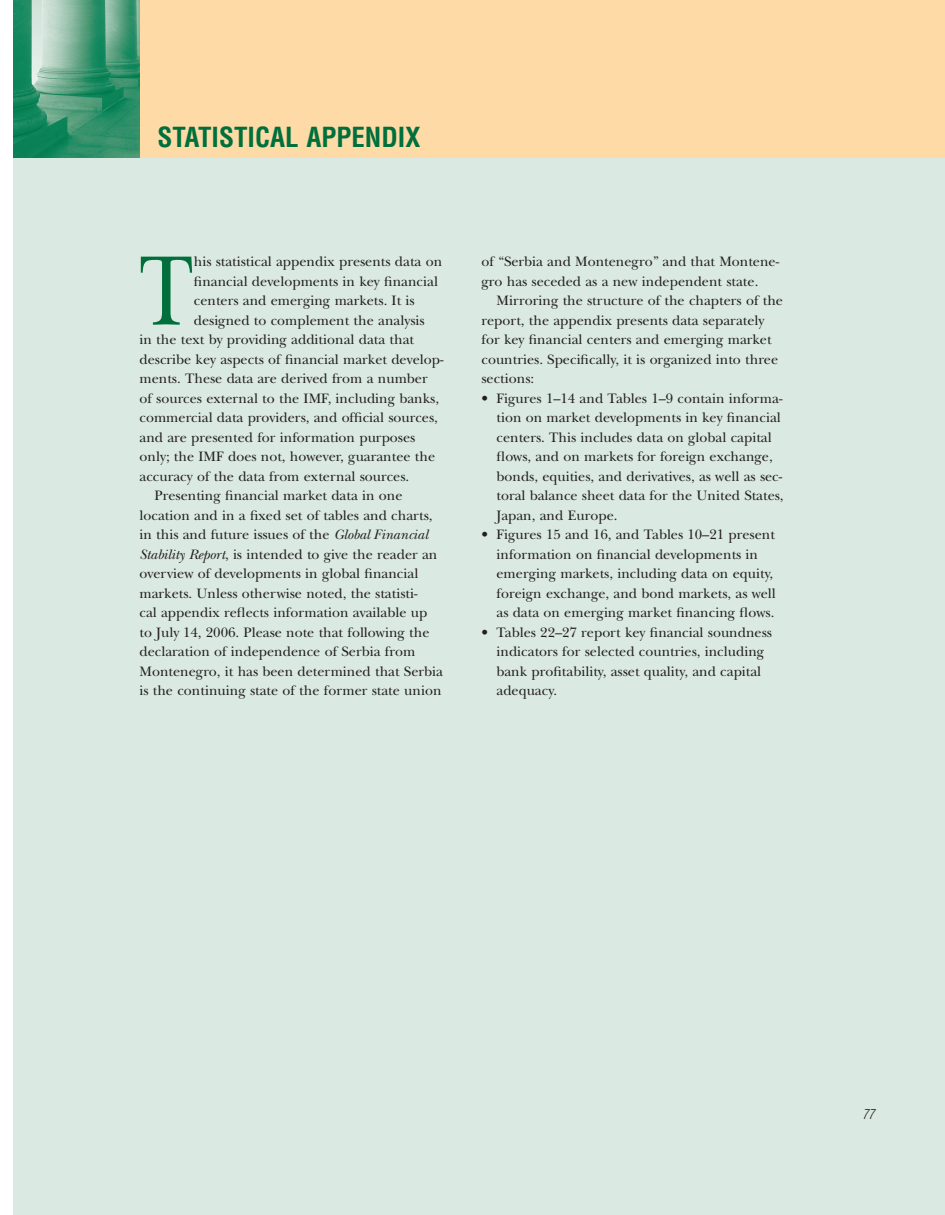
<style>
.page{position:relative;width:945px;height:1215px;background:#fff}
.page>*{position:absolute;margin:0;border:0;box-sizing:border-box;transform-origin:0 0}
.t1{font:102.9px "New Baskerville";color:#006f3c;scale:.8 1}
.t2{font:700 condensed 27px "Helvetica";color:#006f3c}
.t3{font:14.25px/19.5px "New Baskerville";color:#231f20}
.t4{font:italic 300 condensed 13.5px "Helvetica";color:#231f20}
.s1{font-style:italic}
</style>
<div class="page">
<div style="left:14px;top:0;width:931px;height:1215px;background:#dae9e1"></div>
<div style="left:140px;top:0;width:805px;height:158px;background:#fedba6"></div>
<img style="left:14px;top:0;width:126px;height:158px">
<h2 class="t2" style="left:158px;top:120px;width:264px">STATISTICAL APPEN DIX</h2>
<h1 class="t1" style="left:140px;top:228px;width:69px">T</h1>
<p class="t3" style="left:194px;top:252px;width:250px">his statistical appendix presents data on</p>
<p class="t3" style="left:194px;top:271px;width:246px">financial developments in key financial</p>
<p class="t3" style="left:194px;top:291px;width:222px">centers and emerging markets. It is</p>
<p class="t3" style="left:194px;top:310px;width:232px">designed to complement the analysis</p>
<p class="t3" style="left:140px;top:330px;width:276px">in the text by providing additional data that</p>
<p class="t3" style="left:140px;top:349px;width:306px">describe key aspects of financial market develop-</p>
<p class="t3" style="left:140px;top:369px;width:290px">ments. These data are derived from a number</p>
<p class="t3" style="left:140px;top:388px;width:301px">of sources external to the IMF, including banks,</p>
<p class="t3" style="left:140px;top:408px;width:300px">commercial data providers, and official sources,</p>
<p class="t3" style="left:140px;top:427px;width:277px">and are presented for information purposes</p>
<p class="t3" style="left:140px;top:447px;width:297px">only; the IMF does not, however, guarantee the</p>
<p class="t3" style="left:140px;top:466px;width:271px">accuracy of the data from external sources.</p>
<p class="t3" style="left:154px;top:486px;width:250px">Presenting financial market data in one</p>
<p class="t3" style="left:139px;top:505px;width:295px">location and in a fixed set of tables and charts,</p>
<p class="t3" style="left:140px;top:525px;width:290px">in this and future issues of the <span class="s1">Global Financial</span></p>
<p class="t3" style="left:140px;top:544px;width:300px"><span class="s1">Stability Report</span>, is intended to give the reader an</p>
<p class="t3" style="left:140px;top:564px;width:280px">overview of developments in global financial</p>
<p class="t3" style="left:140px;top:583px;width:279px">markets. Unless otherwise noted, the statisti-</p>
<p class="t3" style="left:140px;top:603px;width:289px">cal appendix reflects information available up</p>
<p class="t3" style="left:140px;top:622px;width:292px">to July 14, 2006. Please note that following the</p>
<p class="t3" style="left:140px;top:642px;width:277px">declaration of independence of Serbia from</p>
<p class="t3" style="left:140px;top:661px;width:305px">Montenegro, it has been determined that Serbia</p>
<p class="t3" style="left:140px;top:681px;width:304px">is the continuing state of the former state union</p>
<p class="t3" style="left:482px;top:252px;width:299px">of “Serbia and Montenegro” and that Montene&shy;gro has seceded as a new independent state.</p>
<p class="t3" style="left:482px;top:291px;width:303px;text-indent:15px">Mirroring the structure of the chapters of the report, the appendix presents data separately for key financial centers and emerging market countries. Specifically, it is organized into three sections:</p>
<p class="t3" style="left:496px;top:388px;width:289px">Figures 1–14 and Tables 1–9 contain informa&shy;tion on market developments in key financial centers. This includes data on global capital flows, and on markets for foreign exchange, bonds, equities, and derivatives, as well as sec&shy;toral balance sheet data for the United States, Japan, and Europe.<br>Figures 15 and 16, and Tables 10–21 present information on financial developments in emerging markets, including data on equity, foreign exchange, and bond markets, as well as data on emerging market financing flows.<br>Tables 22–27 report key financial soundness indicators for selected countries, including bank profitability, asset quality, and capital adequacy.</p>
<p class="t3" style="left:482px;top:388px;width:8px">•</p>
<p class="t3" style="left:482px;top:525px;width:8px">•</p>
<p class="t3" style="left:482px;top:622px;width:8px">•</p>
<p class="t4" style="left:863px;top:1106px;width:8px">77</p>
</div>
